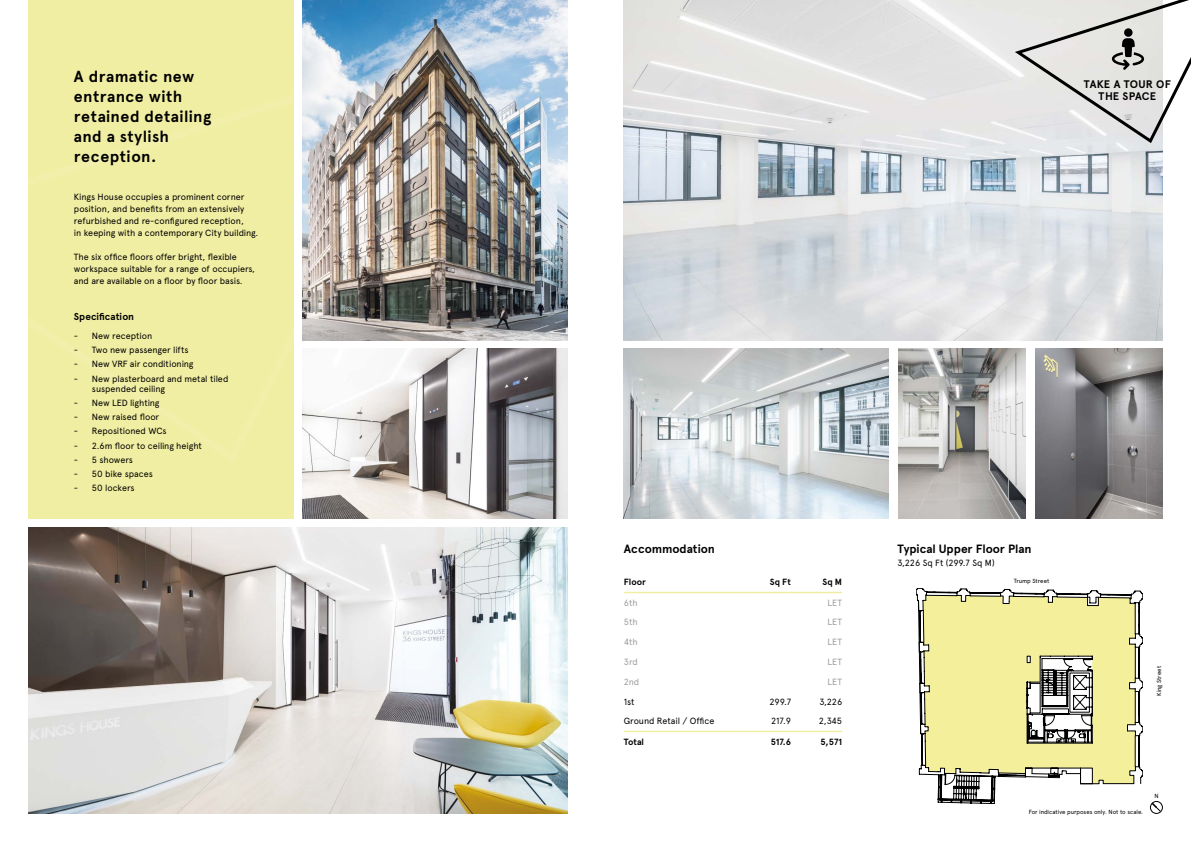
<style>
.page{position:relative;width:1191px;height:842px;background:#fff}
.page>*{position:absolute;margin:0;border:0;box-sizing:border-box;transform-origin:0 0}
.t1{font:700 16px/20px "Apercu";letter-spacing:.03em;color:#000}
.t2{font:700 12px "Apercu";letter-spacing:-.005em;color:#000}
.t3{font:700 11px/12px "Apercu";letter-spacing:.015em;color:#000;text-align:center}
.t4{font:700 10px "Apercu";color:#000}
.t5{font:9px/12px "Apercu";letter-spacing:-.01em;color:#000}
.t6{font:9px "Apercu";color:#9d9d9c}
.t7{font:700 9px "Apercu";letter-spacing:-.005em;color:#000}
.t8{font:6px "Apercu";letter-spacing:-.005em;color:#000}
</style>
<div class="page">
<div style="left:28px;top:0;width:265px;height:519px;background:#f0eea2"></div>
<img style="left:28px;top:527px;width:539px;height:287px">
<img style="left:624px;top:0;width:538px;height:340px">
<img style="left:302px;top:349px;width:265px;height:170px">
<svg style="left:916px;top:588px;width:226px;height:196px"></svg>
<svg style="left:918px;top:594px;width:223px;height:210px"></svg>
<svg style="left:923px;top:595px;width:212px;height:189px;background:#dfdb9b"></svg>
<img style="left:302px;top:0;width:265px;height:340px">
<hr style="left:624px;top:592px;width:116px;height:1px;background:#f0eea2">
<hr style="left:740px;top:592px;width:51px;height:1px;background:#f0eea2">
<hr style="left:791px;top:592px;width:51px;height:1px;background:#f0eea2">
<hr style="left:624px;top:731px;width:116px;height:1px;background:#f0eea2">
<hr style="left:740px;top:731px;width:51px;height:1px;background:#f0eea2">
<hr style="left:791px;top:731px;width:51px;height:1px;background:#f0eea2">
<img style="left:624px;top:349px;width:265px;height:170px">
<img style="left:898px;top:349px;width:127px;height:170px">
<img style="left:1035px;top:349px;width:127px;height:170px">
<div style="left:1150px;top:801px;width:12px;height:13px;border:1px solid #000;border-radius:50%"></div>
<svg style="left:1150px;top:801px;width:11px;height:11px"></svg>
<svg style="left:1011px;top:0;width:180px;height:145px;background:#dadad8"></svg>
<div style="left:1124px;top:28px;width:8px;height:9px;background:#000;border-radius:50%"></div>
<h1 class="t1" style="left:74px;top:67px;width:139px">A dramatic new entrance with retained detailing and a stylish reception.</h1>
<p class="t5" style="left:74px;top:191px;width:186px">Kings House occupies a prominent corner position, and benefits from an extensively refurbished and re-configured reception,<br>in keeping with a contemporary City building.</p>
<p class="t5" style="left:74px;top:251px;width:183px">The six office floors offer bright, flexible workspace suitable for a range of occupiers, and are available on a floor by floor basis.</p>
<p class="t4" style="left:74px;top:311px;width:62px">Specification</p>
<p class="t5" style="left:74px;top:330px;width:80px">- New reception</p>
<p class="t5" style="left:74px;top:344px;width:116px">- Two new passenger lifts</p>
<p class="t5" style="left:74px;top:358px;width:121px">- New VRF air conditioning</p>
<p class="t5" style="left:92px;top:373px;width:138px;line-height:10px;text-indent:-18px">- New plasterboard and metal tiled suspended ceiling</p>
<p class="t5" style="left:74px;top:397px;width:87px">- New LED lighting</p>
<p class="t5" style="left:74px;top:411px;width:87px">- New raised floor</p>
<p class="t5" style="left:74px;top:425px;width:94px">- Repositioned WCs</p>
<p class="t5" style="left:74px;top:439px;width:129px">- 2.6m floor to ceiling height</p>
<p class="t5" style="left:74px;top:454px;width:61px">- 5 showers</p>
<p class="t5" style="left:74px;top:468px;width:80px">- 50 bike spaces</p>
<p class="t5" style="left:74px;top:482px;width:62px">- 50 lockers</p>
<p class="t3" style="left:1084px;top:78px;width:88px">TAKE A TOUR OF<br>THE SPACE</p>
<h2 class="t2" style="left:624px;top:541px;width:93px">Accommodation</h2>
<p class="t7" style="left:624px;top:577px;width:24px">Floor</p>
<p class="t7" style="left:769px;top:577px;width:23px">Sq Ft</p>
<p class="t7" style="left:822px;top:577px;width:21px">Sq M</p>
<p class="t6" style="left:624px;top:597px;width:15px">6th</p>
<p class="t6" style="left:827px;top:597px;width:16px">LET</p>
<p class="t6" style="left:624px;top:617px;width:15px">5th</p>
<p class="t6" style="left:827px;top:617px;width:16px">LET</p>
<p class="t6" style="left:624px;top:637px;width:15px">4th</p>
<p class="t6" style="left:827px;top:637px;width:16px">LET</p>
<p class="t6" style="left:624px;top:657px;width:16px">3rd</p>
<p class="t6" style="left:827px;top:657px;width:16px">LET</p>
<p class="t6" style="left:624px;top:676px;width:17px">2nd</p>
<p class="t6" style="left:827px;top:676px;width:16px">LET</p>
<p class="t5" style="left:624px;top:696px;width:12px">1st</p>
<p class="t5" style="left:769px;top:696px;width:23px">299.7</p>
<p class="t5" style="left:819px;top:696px;width:24px">3,226</p>
<p class="t5" style="left:624px;top:715px;width:92px">Ground Retail / Office</p>
<p class="t5" style="left:771px;top:715px;width:22px">217.9</p>
<p class="t5" style="left:819px;top:715px;width:25px">2,345</p>
<p class="t7" style="left:624px;top:736px;width:22px">Total</p>
<p class="t7" style="left:770px;top:736px;width:22px">517.6</p>
<p class="t7" style="left:820px;top:736px;width:23px">5,571</p>
<h2 class="t2" style="left:897px;top:541px;width:135px">Typical Upper Floor Plan</h2>
<p class="t5" style="left:897px;top:557px;width:99px">3,226 Sq Ft (299.7 Sq M)</p>
<p class="t8" style="left:1013px;top:577px;width:37px">Trump Street</p>
<p class="t8" style="left:1155px;top:696px;width:31px;rotate:-90deg">King Street</p>
<p class="t8" style="left:1028px;top:808px;width:116px">For indicative purposes only. Not to scale.</p>
<p class="t8" style="left:1154px;top:792px;width:6px">N</p>
</div>
